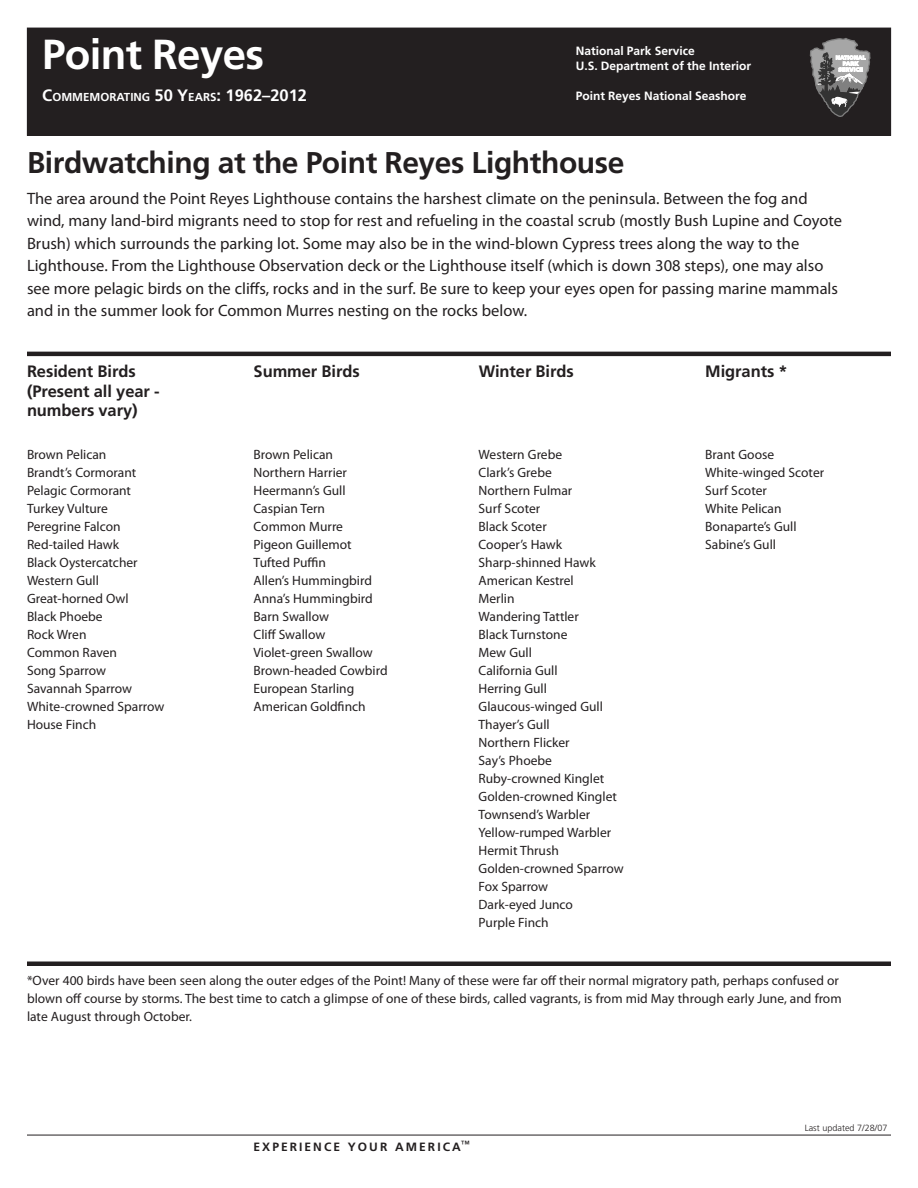
<style>
.page{position:relative;width:918px;height:1188px;background:#fff}
.page>*{position:absolute;margin:0;border:0;box-sizing:border-box;transform-origin:0 0}
.Black-band_site_name{font:700 42px "Frutiger LT Std";letter-spacing:-.015em;color:#fff}
.Site_Bulletin_Title{font:700 30px "Frutiger LT Std";letter-spacing:-.015em;color:#231f20}
.t1{font:16.5px/22.5px "Myriad Pro";color:#231f20}
.Head-A{font:700 16.5px "Frutiger LT Std";letter-spacing:-.005em;color:#231f20}
.Text{font:13.5px/18px "Myriad Pro";color:#231f20}
.Black-band__DOI_NPS{font:700 12px "Frutiger LT Std";color:#fff}
.EXPERIENCE_YOUR_AME{font:700 12px "Frutiger LT Std";letter-spacing:.17em;color:#231f20}
.Black-band__DOI_NPS-2{font:700 11.55px "Frutiger LT Std";color:#fff}
.t2{font:300 9px "Frutiger LT Std";color:#231f20}
.s1{font-size:16.5px}
</style>
<div class="page">
<div style="left:27px;top:28px;width:864px;height:107px;background:#231f20"></div>
<div style="left:27px;top:28px;width:864px;height:108px;border:1px solid #231f20"></div>
<hr style="left:27px;top:352px;width:864px;height:4px;background:#231f20">
<hr style="left:27px;top:962px;width:864px;height:4px;background:#231f20">
<hr style="left:27px;top:1135px;width:864px;height:1px;background:#231f20">
<svg style="left:810px;top:38px;width:61px;height:79px"></svg>
<p class="Black-band_site_name" style="left:42px;top:30px;width:224px">Point Reyes</p>
<p class="Black-band__DOI_NPS" style="left:576px;top:44px;width:121px">National Park Service</p>
<p class="Black-band__DOI_NPS" style="left:576px;top:59px;width:177px">U.S. Department of the Interior</p>
<p class="Black-band__DOI_NPS-2" style="left:42px;top:90px;width:266px"><span class="s1">C</span>OMMEMORATING <span class="s1">50 Y</span>EARS<span class="s1">: 1962–2012</span></p>
<p class="Black-band__DOI_NPS" style="left:576px;top:89px;width:172px">Point Reyes National Seashore</p>
<p class="Site_Bulletin_Title" style="left:27px;top:145px;width:599px">Birdwatching at the Point Reyes Lighthouse</p>
<p class="t1" style="left:27px;top:187px;width:817px">The area around the Point Reyes Lighthouse contains the harshest climate on the peninsula. Between the fog and wind, many land-bird migrants need to stop for rest and refueling in the coastal scrub (mostly Bush Lupine and Coyote Brush) which surrounds the parking lot. Some may also be in the wind-blown Cypress trees along the way to the Lighthouse. From the Lighthouse Observation deck or the Lighthouse itself (which is down 308 steps), one may also see more pelagic birds on the cliffs, rocks and in the surf. Be sure to keep your eyes open for passing marine mammals and in the summer look for Common Murres nesting on the rocks below.</p>
<p class="Head-A" style="left:27px;top:362px;width:110px">Resident Birds</p>
<p class="Head-A" style="left:27px;top:381px;width:134px">(Present all year -</p>
<p class="Head-A" style="left:27px;top:401px;width:112px">numbers vary)</p>
<p class="Head-A" style="left:254px;top:362px;width:108px">Summer Birds</p>
<p class="Head-A" style="left:479px;top:362px;width:97px">Winter Birds</p>
<p class="Head-A" style="left:705px;top:362px;width:84px">Migrants *</p>
<p class="Text" style="left:27px;top:446px;width:139px">Brown Pelican<br>Brandt’s Cormorant<br>Pelagic Cormorant<br>Turkey Vulture<br>Peregrine Falcon<br>Red-tailed Hawk<br>Black Oystercatcher<br>Western Gull<br>Great-horned Owl<br>Black Phoebe<br>Rock Wren<br>Common Raven<br>Song Sparrow<br>Savannah Sparrow<br>White-crowned Sparrow<br>House Finch</p>
<p class="Text" style="left:254px;top:446px;width:136px">Brown Pelican<br>Northern Harrier<br>Heermann’s Gull<br>Caspian Tern<br>Common Murre<br>Pigeon Guillemot<br>Tufted Puffin<br>Allen’s Hummingbird<br>Anna’s Hummingbird<br>Barn Swallow<br>Cliff Swallow<br>Violet-green Swallow<br>Brown-headed Cowbird<br>European Starling<br>American Goldfinch</p>
<p class="Text" style="left:479px;top:446px;width:147px">Western Grebe<br>Clark’s Grebe<br>Northern Fulmar<br>Surf Scoter<br>Black Scoter<br>Cooper’s Hawk<br>Sharp-shinned Hawk<br>American Kestrel<br>Merlin<br>Wandering Tattler<br>Black Turnstone<br>Mew Gull<br>California Gull<br>Herring Gull<br>Glaucous-winged Gull<br>Thayer’s Gull<br>Northern Flicker<br>Say’s Phoebe<br>Ruby-crowned Kinglet<br>Golden-crowned Kinglet<br>Townsend’s Warbler<br>Yellow-rumped Warbler<br>Hermit Thrush<br>Golden-crowned Sparrow<br>Fox Sparrow<br>Dark-eyed Junco<br>Purple Finch</p>
<p class="Text" style="left:705px;top:446px;width:120px">Brant Goose<br>White-winged Scoter<br>Surf Scoter<br>White Pelican<br>Bonaparte’s Gull<br>Sabine’s Gull</p>
<p class="Text" style="left:27px;top:971px;width:816px">*Over 400 birds have been seen along the outer edges of the Point! Many of these were far off their normal migratory path, perhaps confused or blown off course by storms. The best time to catch a glimpse of one of these birds, called vagrants, is from mid May through early June, and from late August through October.</p>
<p class="EXPERIENCE_YOUR_AME" style="left:254px;top:1140px;width:218px">EXPERIENCE YOUR AMERICA<sup>™</sup></p>
<p class="t2" style="left:805px;top:1123px;width:84px">Last updated 7/28/07</p>
</div>
